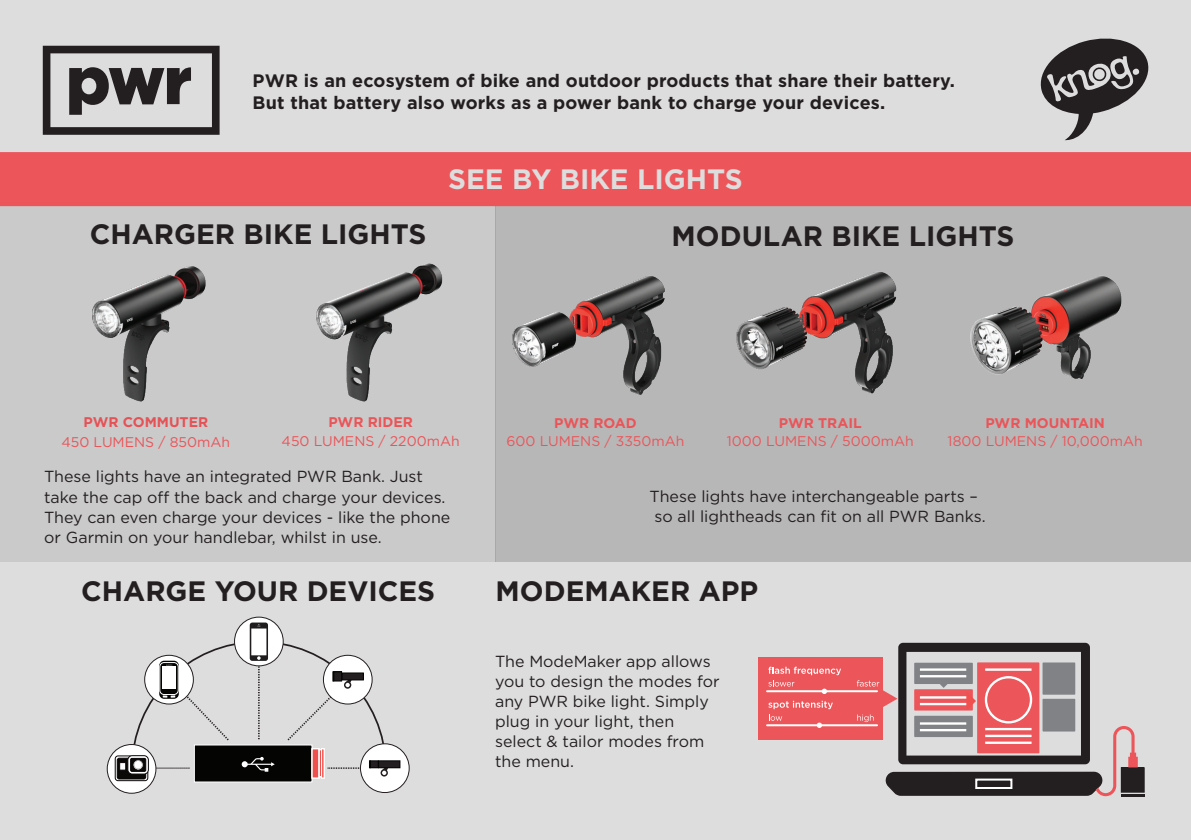
<style>
.page{position:relative;width:1191px;height:840px;background:#fff}
.page>*{position:absolute;margin:0;border:0;box-sizing:border-box;transform-origin:0 0}
.t1{font:700 28px "Gotham";color:#231f20}
.t2{font:700 28px "Gotham";color:#ddddde}
.t3{font:700 18px/22px "Gotham";letter-spacing:.01em;color:#231f20}
.t4{font:16px/20px "Gotham";color:#231f20}
.t5{font:14px "Gotham";color:#ea5558}
.t6{font:700 14px "Gotham";color:#ea5558}
.t7{font:700 14px "Gotham";color:#e55256}
</style>
<div class="page">
<div style="left:0;top:0;width:1191px;height:839px;background:#ddddde"></div>
<div style="left:495px;top:183px;width:696px;height:378px;background:#b8b7b8"></div>
<div style="left:0;top:183px;width:495px;height:378px;background:#cacacb"></div>
<div style="left:0;top:152px;width:1191px;height:54px;background:#ec5559"></div>
<svg style="left:1040px;top:38px;width:108px;height:102px"></svg>
<svg style="left:43px;top:46px;width:177px;height:89px"></svg>
<img style="left:316px;top:263px;width:127px;height:139px">
<img style="left:970px;top:276px;width:152px;height:103px">
<img style="left:92px;top:266px;width:114px;height:136px">
<img style="left:512px;top:276px;width:153px;height:119px">
<img style="left:736px;top:272px;width:161px;height:122px">
<div style="left:759px;top:657px;width:124px;height:82px;background:#ec5559"></div>
<div style="left:1121px;top:767px;width:23px;height:24px;background:#231f20"></div>
<div style="left:1121px;top:767px;width:23px;height:25px;border:1px solid #231f20"></div>
<hr style="left:1121px;top:793px;width:23px;height:2px;background:#231f20">
<div style="left:1128px;top:756px;width:9px;height:11px;background:#ec5559"></div>
<hr style="left:767px;top:689px;width:110px;height:2px;background:#fff">
<hr style="left:767px;top:723px;width:110px;height:2px;background:#fff">
<svg style="left:769px;top:714px;width:13px;height:6px"></svg>
<svg style="left:857px;top:642px;width:279px;height:154px"></svg>
<svg style="left:816px;top:722px;width:6px;height:5px"></svg>
<svg style="left:768px;top:700px;width:65px;height:8px"></svg>
<svg style="left:768px;top:666px;width:73px;height:27px"></svg>
<svg style="left:234px;top:616px;width:49px;height:49px"></svg>
<div style="left:107px;top:744px;width:49px;height:48px;background:#fff;border-radius:50%"></div>
<div style="left:107px;top:743px;width:49px;height:50px;border:1px solid #231f20;border-radius:50%"></div>
<div style="left:360px;top:743px;width:49px;height:49px;background:#fff;border-radius:50%"></div>
<div style="left:360px;top:743px;width:49px;height:49px;border:1px solid #231f20;border-radius:50%"></div>
<div style="left:378px;top:760px;width:22px;height:7px;background:#231f20"></div>
<div style="left:378px;top:760px;width:22px;height:7px;border:1px solid #040503"></div>
<svg style="left:115px;top:622px;width:276px;height:160px"></svg>
<p class="t3" style="left:253px;top:69px;width:703px">PWR is an ecosystem of bike and outdoor products that share their battery.<br>But that battery also works as a power bank to charge your devices.</p>
<h1 class="t1" style="left:90px;top:218px;width:338px">CHARGER BIKE LIGHTS</h1>
<h1 class="t2" style="left:448px;top:163px;width:296px">SEE BY BIKE LIGHTS</h1>
<h1 class="t1" style="left:671px;top:220px;width:344px">MODULAR BIKE LIGHTS</h1>
<p class="t7" style="left:83px;top:414px;width:126px">PWR COMMUTER</p>
<p class="t5" style="left:61px;top:434px;width:170px">450 LUMENS / 850mAh</p>
<p class="t6" style="left:328px;top:414px;width:86px">PWR RIDER</p>
<p class="t5" style="left:282px;top:433px;width:180px">450 LUMENS / 2200mAh</p>
<p class="t4" style="left:44px;top:466px;width:408px">These lights have an integrated PWR Bank. Just take the cap off the back and charge your devices.<br>They can even charge your devices - like the phone or Garmin on your handlebar, whilst in use.</p>
<p class="t6" style="left:554px;top:414px;width:84px">PWR ROAD</p>
<p class="t5" style="left:506px;top:433px;width:180px">600 LUMENS / 3350mAh</p>
<p class="t6" style="left:779px;top:414px;width:84px">PWR TRAIL</p>
<p class="t5" style="left:727px;top:433px;width:188px">1000 LUMENS / 5000mAh</p>
<p class="t6" style="left:985px;top:414px;width:121px">PWR MOUNTAIN</p>
<p class="t5" style="left:947px;top:433px;width:197px">1800 LUMENS / 10,000mAh</p>
<p class="t4" style="left:649px;top:485px;width:337px">These lights have interchangeable parts – so all lightheads can fit on all PWR Banks.</p>
<h1 class="t1" style="left:81px;top:575px;width:355px">CHARGE YOUR DEVICES</h1>
<h1 class="t1" style="left:495px;top:575px;width:264px">MODEMAKER APP</h1>
<p class="t4" style="left:495px;top:650px;width:226px">The ModeMaker app allows you to design the modes for any PWR bike light. Simply plug in your light, then select &amp; tailor modes from the menu.</p>
</div>
